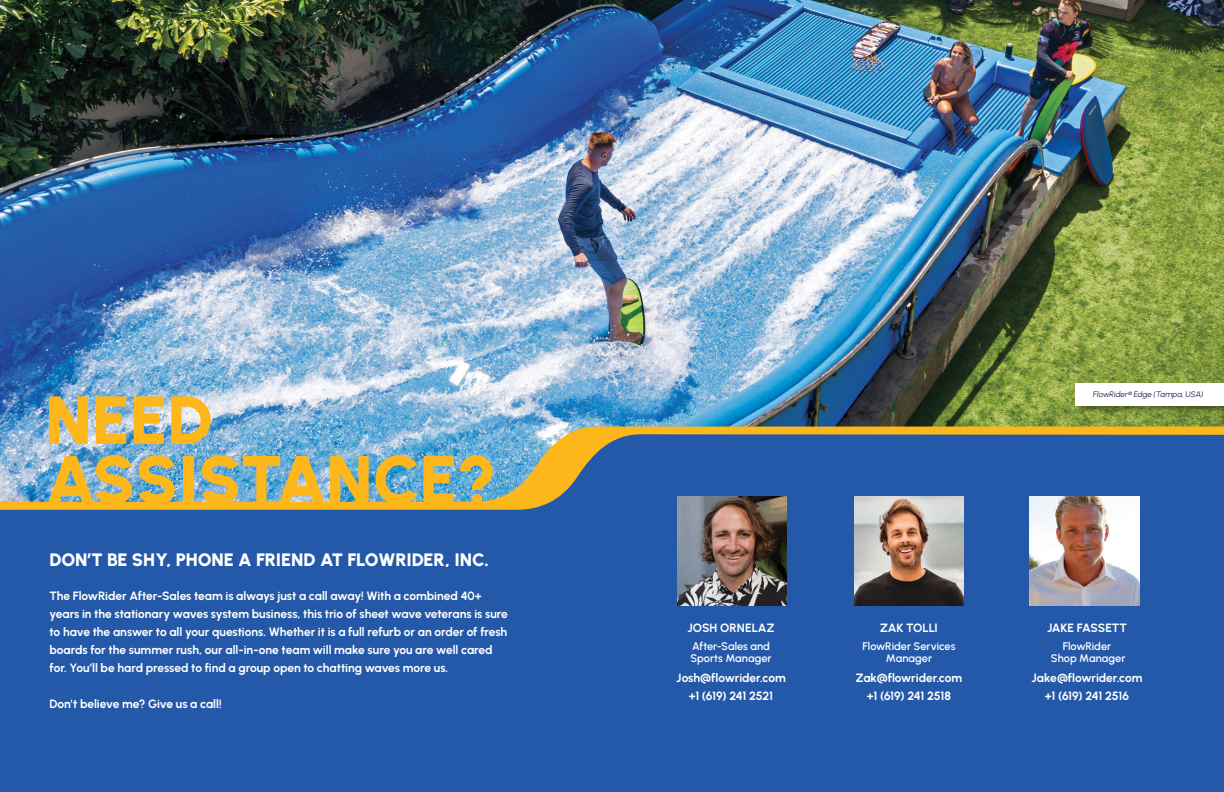
<style>
.page{position:relative;width:1224px;height:792px;background:#fff}
.page>*{position:absolute;margin:0;border:0;box-sizing:border-box;transform-origin:0 0}
.t1{font:900 67.9px/59.6px "Urbanist";color:#fdb71a}
.t2{font:900 18px "Urbanist";color:#fff}
.t3{font:700 12px/18px "Urbanist";letter-spacing:-.005em;color:#fff;text-align:center}
.t4{font:600 11px/12px "Urbanist";color:#fff;text-align:center}
.t5{font:italic 8px "Urbanist";letter-spacing:.01em;color:#201c51}
</style>
<div class="page">
<img style="left:0;top:0;width:1224px;height:427px">
<svg style="left:0;top:427px;width:1224px;height:7px;background:#c4b674"></svg>
<svg style="left:0;top:434px;width:1224px;height:358px;background:#2f62aa"></svg>
<img style="left:677px;top:496px;width:110px;height:110px">
<img style="left:854px;top:496px;width:110px;height:110px">
<img style="left:1029px;top:496px;width:110px;height:110px">
<div style="left:1074px;top:382px;width:150px;height:32px;background:#000;opacity:.43"></div>
<div style="left:1076px;top:384px;width:148px;height:22px;background:#fff"></div>
<h1 class="t1" style="left:45px;top:388px;width:453px">NEED<br>ASSISTANCE?</h1>
<h2 class="t2" style="left:50px;top:548px;width:441px">DON’T BE SHY, PHONE A FRIEND AT FLOWRIDER, INC.</h2>
<p class="t3" style="left:50px;top:587px;width:460px;text-align:left">The FlowRider After-Sales team is always just a call away! With a combined 40+ years in the stationary waves system business, this trio of sheet wave veterans is sure to have the answer to all your questions. Whether it is a full refurb or an order of fresh boards for the summer rush, our all-in-one team will make sure you are well cared for. You’ll be hard pressed to find a group open to chatting waves more us.</p>
<p class="t3" style="left:50px;top:695px;width:174px">Don't believe me? Give us a call!</p>
<p class="t5" style="left:1093px;top:389px;width:112px">FlowRider® Edge (Tampa, USA)</p>
<p class="t3" style="left:688px;top:618px;width:88px">JOSH ORNELAZ</p>
<p class="t4" style="left:690px;top:640px;width:83px;text-align:left">After-Sales and<br>Sports Manager</p>
<p class="t3" style="left:676px;top:668px;width:111px">Josh@flowrider.com +1 (619) 241 2521</p>
<p class="t3" style="left:880px;top:618px;width:59px">ZAK TOLLI</p>
<p class="t4" style="left:863px;top:640px;width:94px">FlowRider Services<br>Manager</p>
<p class="t3" style="left:856px;top:668px;width:108px">Zak@flowrider.com +1 (619) 241 2518</p>
<p class="t3" style="left:1047px;top:618px;width:81px">JAKE FASSETT</p>
<p class="t4" style="left:1051px;top:640px;width:76px">FlowRider<br>Shop Manager</p>
<p class="t3" style="left:1032px;top:668px;width:112px">Jake@flowrider.com +1 (619) 241 2516</p>
</div>
